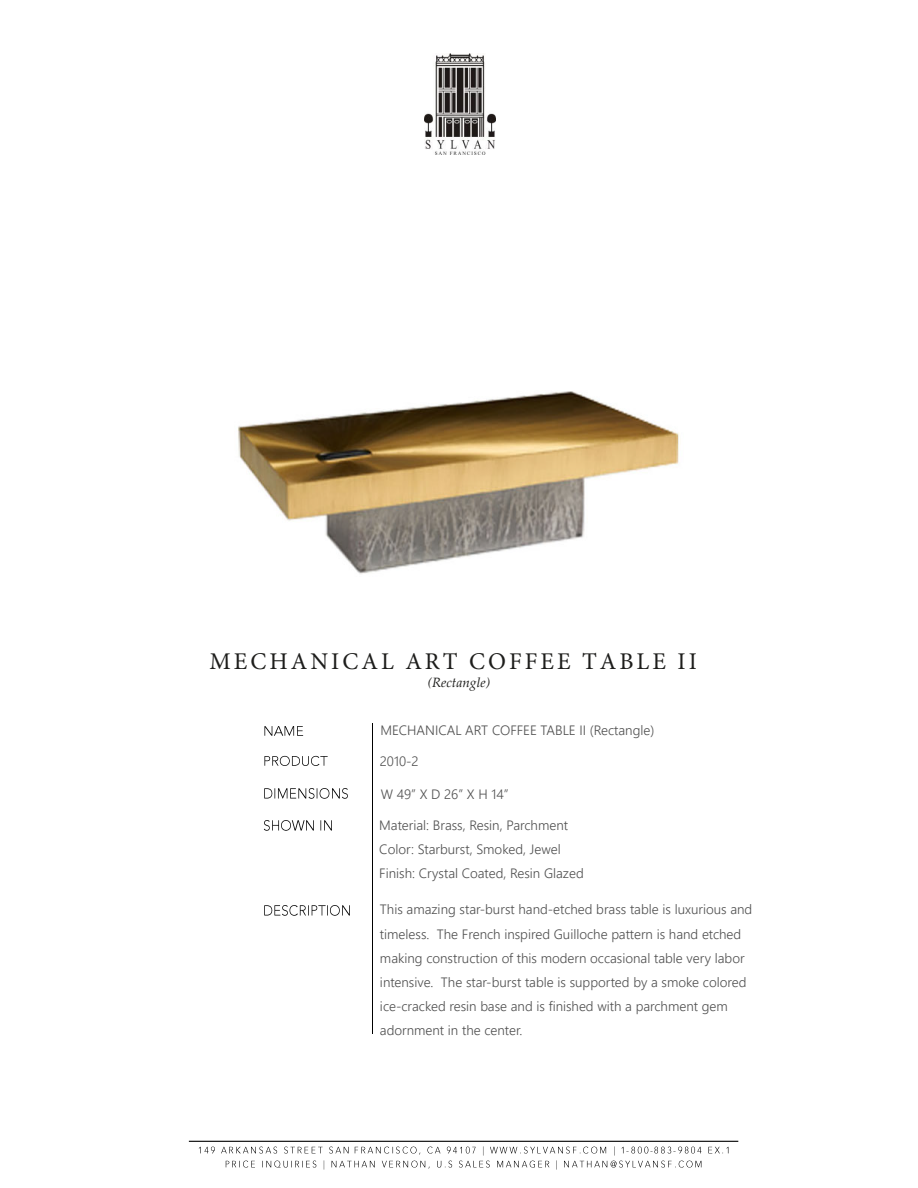
<style>
.page{position:relative;width:918px;height:1188px;background:#fff}
.page>*{position:absolute;margin:0;border:0;box-sizing:border-box;transform-origin:0 0}
.t1{font:24px "Minion Pro";letter-spacing:.125em;color:#1d1d1b}
.t2{font:300 13.5px/24px "Segoe UI";color:#4f4f4f}
.t3{font:italic 13.5px "Palatino Linotype";color:#1d1d1b}
</style>
<div class="page">
<img style="left:238px;top:391px;width:441px;height:183px">
<img style="left:199px;top:1146px;width:156px;height:8px">
<img style="left:355px;top:1146px;width:272px;height:9px">
<img style="left:631px;top:1146px;width:43px;height:8px">
<svg style="left:650px;top:1146px;width:9px;height:8px"></svg>
<img style="left:678px;top:1146px;width:51px;height:8px">
<img style="left:226px;top:1160px;width:476px;height:10px">
<hr style="left:189px;top:1141px;width:549px;height:1px;background:#000">
<img style="left:264px;top:726px;width:40px;height:10px">
<hr style="left:372px;top:723px;width:1px;height:30px;background:#000">
<img style="left:264px;top:755px;width:64px;height:11px">
<hr style="left:372px;top:753px;width:1px;height:33px;background:#000">
<img style="left:264px;top:788px;width:84px;height:11px">
<hr style="left:372px;top:786px;width:1px;height:32px;background:#000">
<img style="left:264px;top:820px;width:68px;height:11px">
<hr style="left:372px;top:818px;width:1px;height:84px;background:#000">
<img style="left:264px;top:905px;width:86px;height:11px">
<hr style="left:372px;top:902px;width:1px;height:132px;background:#000">
<img style="left:425px;top:54px;width:71px;height:100px">
<h1 class="t1" style="left:210px;top:645px;width:489px">MECHANICAL ART COFFEE TABLE II</h1>
<p class="t3" style="left:428px;top:673px;width:64px">(Rectangle)</p>
<p class="t2" style="left:380px;top:717px;width:275px">MECHANICAL ART COFFEE TABLE II (Rectangle)</p>
<p class="t2" style="left:380px;top:748px;width:40px">2010-2</p>
<p class="t2" style="left:381px;top:781px;width:130px">W 49” X D 26” X H 14”</p>
<p class="t2" style="left:379px;top:812px;width:206px">Material: Brass, Resin, Parchment<br>Color: Starburst, Smoked, Jewel<br>Finish: Crystal Coated, Resin Glazed</p>
<p class="t2" style="left:380px;top:896px;width:374px">This amazing star-burst hand-etched brass table is luxurious and timeless. The French inspired Guilloche pattern is hand etched making construction of this modern occasional table very labor intensive. The star-burst table is supported by a smoke colored ice-cracked resin base and is finished with a parchment gem adornment in the center.</p>
</div>
